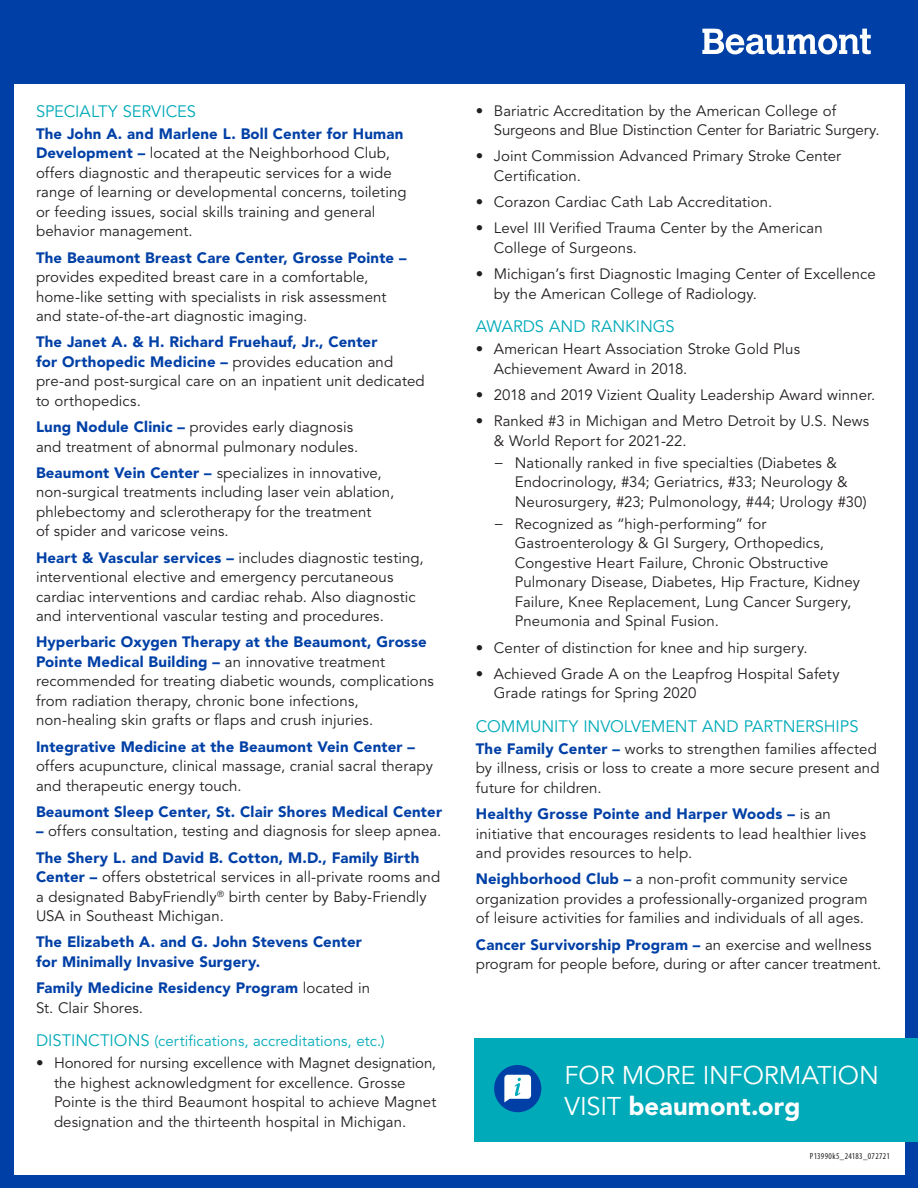
<style>
.page{position:relative;width:918px;height:1188px;background:#fff}
.page>*{position:absolute;margin:0;border:0;box-sizing:border-box;transform-origin:0 0}
.Call_to_Action{font:25.5px/30.6px "Avenir LT Std";letter-spacing:-.005em;color:#fff}
.Back_subhead{font:16.5px "Avenir LT Std";letter-spacing:-.005em;color:#00aab8}
.back_body_copy{font:15px/19.5px "Avenir LT Std";letter-spacing:.005em;color:#231f20}
.Back_subhead-2{font:15px/19.5px "Avenir LT Std";letter-spacing:.005em;color:#231f20}
.back_body_copy-2{font:900 15px/19.5px "Avenir LT Std";letter-spacing:.01em;color:#0040a6}
.back_body_copy-3{font:15px "Avenir LT Std";letter-spacing:.005em;color:#00aab8}
.Job_Number{font:condensed 8.85px "Myriad Pro";letter-spacing:.03em;color:#231f20}
.s1{font-weight:900;color:#0040a6}
.s2{font-weight:400;color:#231f20}
.s3{font-size:16.5px}
.s4{font-weight:900}
</style>
<div class="page">
<div style="left:0;top:0;width:13px;height:1188px;background:#0040a6"></div>
<div style="left:905px;top:0;width:13px;height:1188px;background:#0040a6"></div>
<div style="left:0;top:1175px;width:918px;height:13px;background:#0040a6"></div>
<div style="left:0;top:0;width:918px;height:83px;background:#0040a6"></div>
<svg style="left:702px;top:29px;width:169px;height:25px"></svg>
<div style="left:475px;top:1038px;width:443px;height:104px;background:#00aab8"></div>
<div style="left:494px;top:1065px;width:47px;height:47px;background:#0040a6;border-radius:50%"></div>
<svg style="left:504px;top:1075px;width:27px;height:27px"></svg>
<p class="Back_subhead" style="left:36px;top:102px;width:162px">SPECIALTY SERVICES</p>
<p class="Back_subhead-2" style="left:36px;top:124px;width:372px"><span class="s1">The John A. and Marlene L. Boll Center for Human Development –</span> located at the Neighborhood Club, offers diagnostic and therapeutic services for a wide range of learning or developmental concerns, toileting or feeding issues, social skills training and general behavior management.</p>
<p class="back_body_copy" style="left:36px;top:248px;width:372px"><span class="s1">The Beaumont Breast Care Center, Grosse Pointe – </span>provides expedited breast care in a comfortable, home-like setting with specialists in risk assessment and state-of-the-art diagnostic imaging.</p>
<p class="back_body_copy" style="left:36px;top:333px;width:390px"><span class="s1">The Janet A. &amp; H. Richard Fruehauf, Jr., Center<br>for Orthopedic Medicine –</span> provides education and pre-and post-surgical care on an inpatient unit dedicated to orthopedics.</p>
<p class="back_body_copy" style="left:36px;top:418px;width:324px"><span class="s1">Lung Nodule Clinic –</span> provides early diagnosis and treatment of abnormal pulmonary nodules.</p>
<p class="back_body_copy" style="left:36px;top:463px;width:360px"><span class="s1">Beaumont Vein Center –</span> specializes in innovative, non-surgical treatments including laser vein ablation, phlebectomy and sclerotherapy for the treatment<br>of spider and varicose veins.</p>
<p class="back_body_copy" style="left:36px;top:548px;width:389px"><span class="s1">Heart &amp; Vascular services –</span> includes diagnostic testing, interventional elective and emergency percutaneous cardiac interventions and cardiac rehab. Also diagnostic and interventional vascular testing and procedures.</p>
<p class="back_body_copy" style="left:36px;top:633px;width:399px"><span class="s1">Hyperbaric Oxygen Therapy at the Beaumont, Grosse Pointe Medical Building –</span> an innovative treatment recommended for treating diabetic wounds, complications from radiation therapy, chronic bone infections, non-healing skin grafts or flaps and crush injuries.</p>
<p class="back_body_copy" style="left:36px;top:737px;width:398px"><span class="s1">Integrative Medicine at the Beaumont Vein Center – </span>offers acupuncture, clinical massage, cranial sacral therapy and therapeutic energy touch.</p>
<p class="back_body_copy-2" style="left:36px;top:802px;width:408px">Beaumont Sleep Center, St. Clair Shores Medical Center</p>
<p class="back_body_copy" style="left:36px;top:822px;width:407px"><span class="s1">–</span> offers consultation, testing and diagnosis for sleep apnea.</p>
<p class="back_body_copy" style="left:36px;top:848px;width:406px"><span class="s1">The Shery L. and David B. Cotton, M.D., Family Birth Center –</span> offers obstetrical services in all-private rooms and a designated BabyFriendly<sup>®</sup> birth center by Baby-Friendly USA in Southeast Michigan.</p>
<p class="back_body_copy-2" style="left:36px;top:932px;width:328px">The Elizabeth A. and G. John Stevens Center for Minimally Invasive Surgery.</p>
<p class="back_body_copy-2" style="left:36px;top:978px;width:336px">Family Medicine Residency Program <span class="s2">located in<br>St. Clair Shores.</span></p>
<p class="back_body_copy-3" style="left:36px;top:1032px;width:350px"><span class="s3">DISTINCTIONS</span> (certifications, accreditations, etc.)</p>
<p class="Back_subhead-2" style="left:54px;top:1054px;width:384px;text-indent:-18px">• Honored for nursing excellence with Magnet designation, the highest acknowledgment for excellence. Grosse Pointe is the third Beaumont hospital to achieve Magnet designation and the thirteenth hospital in Michigan.</p>
<p class="Back_subhead-2" style="left:494px;top:101px;width:387px;text-indent:-18px">• Bariatric Accreditation by the American College of<br>Surgeons and Blue Distinction Center for Bariatric Surgery.</p>
<p class="Back_subhead-2" style="left:494px;top:147px;width:349px;text-indent:-18px">• Joint Commission Advanced Primary Stroke Center<br>Certification.</p>
<p class="Back_subhead-2" style="left:476px;top:193px;width:298px">• Corazon Cardiac Cath Lab Accreditation.</p>
<p class="Back_subhead-2" style="left:494px;top:219px;width:330px;text-indent:-18px">• Level III Verified Trauma Center by the American<br>College of Surgeons.</p>
<p class="Back_subhead-2" style="left:494px;top:265px;width:383px;text-indent:-18px">• Michigan’s first Diagnostic Imaging Center of Excellence by the American College of Radiology.</p>
<p class="Back_subhead" style="left:476px;top:317px;width:200px">AWARDS AND RANKINGS</p>
<p class="Back_subhead-2" style="left:494px;top:340px;width:308px;text-indent:-18px">• American Heart Association Stroke Gold Plus<br>Achievement Award in 2018.</p>
<p class="Back_subhead-2" style="left:476px;top:385px;width:401px">• 2018 and 2019 Vizient Quality Leadership Award winner.</p>
<p class="Back_subhead-2" style="left:494px;top:412px;width:377px;text-indent:-18px">• Ranked #3 in Michigan and Metro Detroit by U.S. News &amp; World Report for 2021-22.</p>
<p class="Back_subhead-2" style="left:515px;top:453px;width:353px;text-indent:-21px">− Nationally ranked in five specialties (Diabetes &amp;<br>Endocrinology, #34; Geriatrics, #33; Neurology &amp;<br>Neurosurgery, #23; Pulmonology, #44; Urology #30)</p>
<p class="Back_subhead-2" style="left:515px;top:514px;width:347px;text-indent:-21px">− Recognized as “high-performing” for Gastroenterology &amp; GI Surgery, Orthopedics, Congestive Heart Failure, Chronic Obstructive Pulmonary Disease, Diabetes, Hip Fracture, Kidney Failure, Knee Replacement, Lung Cancer Surgery, Pneumonia and Spinal Fusion.</p>
<p class="Back_subhead-2" style="left:476px;top:638px;width:333px">• Center of distinction for knee and hip surgery.</p>
<p class="Back_subhead-2" style="left:494px;top:664px;width:347px;text-indent:-18px">• Achieved Grade A on the Leapfrog Hospital Safety<br>Grade ratings for Spring 2020</p>
<p class="Back_subhead" style="left:476px;top:717px;width:384px">COMMUNITY INVOLVEMENT AND PARTNERSHIPS</p>
<p class="back_body_copy" style="left:476px;top:739px;width:405px"><span class="s1">The Family Center –</span> works to strengthen families affected by illness, crisis or loss to create a more secure present and future for children.</p>
<p class="back_body_copy" style="left:476px;top:805px;width:392px"><span class="s1">Healthy Grosse Pointe and Harper Woods –</span> is an initiative that encourages residents to lead healthier lives and provides resources to help.</p>
<p class="back_body_copy" style="left:476px;top:870px;width:393px"><span class="s1">Neighborhood Club –</span> a non-profit community service organization provides a professionally-organized program of leisure activities for families and individuals of all ages.</p>
<p class="back_body_copy" style="left:476px;top:935px;width:407px"><span class="s1">Cancer Survivorship Program –</span> an exercise and wellness program for people before, during or after cancer treatment.</p>
<p class="Call_to_Action" style="left:565px;top:1061px;width:316px">FOR MORE INFORMATION<br>VISIT <span class="s4">beaumont.org</span></p>
<p class="Job_Number" style="left:810px;top:1150px;width:81px">P13990k5_24183_072721</p>
</div>
